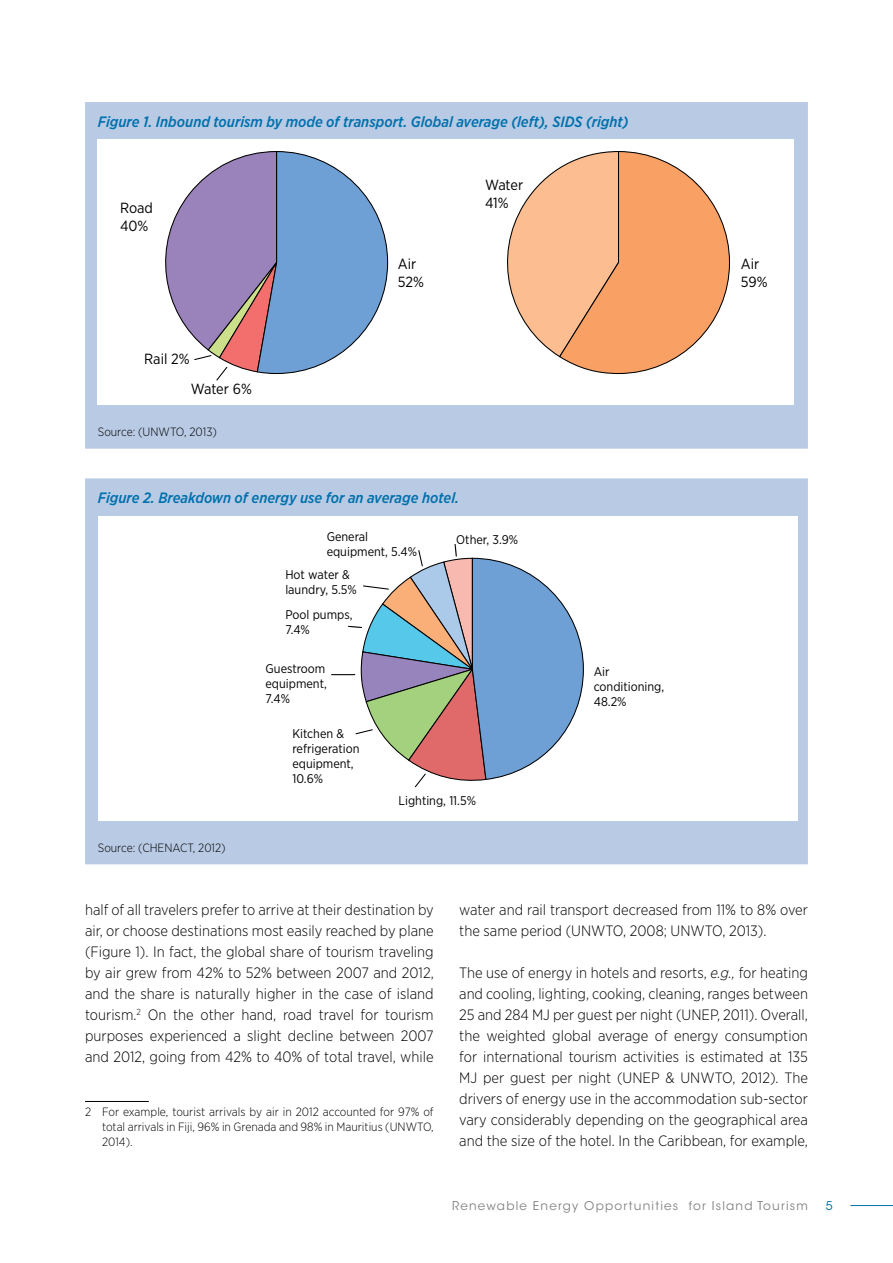
<style>
.page{position:relative;width:893px;height:1263px;background:#fff}
.page>*{position:absolute;margin:0;border:0;box-sizing:border-box;transform-origin:0 0}
.t1{font:300 15px/21px "Gotham Narrow";color:#000;text-align:justify}
.t2{font:italic 500 15px "Gotham Narrow";color:#0070ad}
.t3{font:14.7px/17.7px "Gotham Narrow";color:#000}
.t4{font:12.6px/15.1px "Gotham Narrow";color:#000}
.t5{font:300 12px/15px "Gotham Narrow";color:#000;text-align:justify}
.t6{font:12px "ITC Avant Garde Std";letter-spacing:.1em;color:#808285}
.t7{font:12px "ITC Avant Garde Std";color:#0070ad}
.s1{font-style:italic}
</style>
<div class="page">
<hr style="left:850px;top:1205px;width:43px;height:1px;background:#0070ad">
<hr style="left:85px;top:1101px;width:64px;height:1px;background:#000">
<div style="left:85px;top:102px;width:723px;height:347px;background:#b9cbe4"></div>
<div style="left:98px;top:140px;width:696px;height:265px;background:#fff"></div>
<svg style="left:507px;top:151px;width:223px;height:223px"></svg>
<svg style="left:165px;top:151px;width:224px;height:230px"></svg>
<div style="left:85px;top:478px;width:723px;height:386px;background:#b9cbe4"></div>
<div style="left:98px;top:516px;width:699px;height:305px;background:#fff"></div>
<svg style="left:331px;top:544px;width:253px;height:244px"></svg>
<p class="t2" style="left:98px;top:112px;width:532px">Figure 1. Inbound tourism by mode of transport. Global average (left), SIDS (right)</p>
<p class="t3" style="left:120px;top:199px;width:34px">Road<br>40%</p>
<p class="t3" style="left:144px;top:350px;width:47px">Rail 2%</p>
<p class="t3" style="left:191px;top:380px;width:63px">Water 6%</p>
<p class="t5" style="left:98px;top:424px;width:121px">Source: (UNWTO, 2013)</p>
<p class="t3" style="left:398px;top:255px;width:28px">Air<br>52%</p>
<p class="t2" style="left:98px;top:488px;width:363px">Figure 2. Breakdown of energy use for an average hotel.</p>
<p class="t3" style="left:485px;top:176px;width:40px">Water<br>41%</p>
<p class="t4" style="left:327px;top:528px;width:92px">General equipment, 5.4%</p>
<p class="t4" style="left:456px;top:532px;width:63px">Other, 3.9%</p>
<p class="t4" style="left:285px;top:567px;width:73px">Hot water &amp; laundry, 5.5%</p>
<p class="t4" style="left:285px;top:607px;width:69px">Pool pumps,<br>7.4%</p>
<p class="t4" style="left:265px;top:660px;width:63px;text-align:justify">Guestroom equipment, 7.4%</p>
<p class="t5" style="left:98px;top:839px;width:129px">Source: (CHENACT, 2012)</p>
<p class="t4" style="left:292px;top:725px;width:69px">Kitchen &amp; refrigeration equipment,<br>10.6%</p>
<p class="t4" style="left:399px;top:793px;width:79px">Lighting, 11.5%</p>
<p class="t4" style="left:594px;top:664px;width:72px">Air conditioning,<br>48.2%</p>
<p class="t3" style="left:741px;top:255px;width:28px">Air<br>59%</p>
<p class="t1" style="left:85px;top:899px;width:350px">half of all travelers prefer to arrive at their destination by air, or choose destinations most easily reached by plane (Figure 1). In fact, the global share of tourism traveling by air grew from 42% to 52% between 2007 and 2012, and the share is naturally higher in the case of island tourism.<sup>2</sup> On the other hand, road travel for tourism purposes experienced a slight decline between 2007 and 2012, going from 42% to 40% of total travel, while</p>
<p class="t5" style="left:102px;top:1104px;width:333px;text-indent:-17px">2 For example, tourist arrivals by air in 2012 accounted for 97% of total arrivals in Fiji, 96% in Grenada and 98% in Mauritius (UNWTO, 2014).</p>
<p class="t1" style="left:459px;top:899px;width:350px">water and rail transport decreased from 11% to 8% over the same period (UNWTO, 2008; UNWTO, 2013).</p>
<p class="t1" style="left:459px;top:962px;width:350px">The use of energy in hotels and resorts, <span class="s1">e.g.,</span> for heating and cooling, lighting, cooking, cleaning, ranges between 25 and 284 MJ per guest per night (UNEP, 2011). Overall, the weighted global average of energy consumption for international tourism activities is estimated at 135<br>MJ per guest per night (UNEP &amp; UNWTO, 2012). The drivers of energy use in the accommodation sub-sector vary considerably depending on the geographical area and the size of the hotel. In the Caribbean, for example,</p>
<p class="t6" style="left:452px;top:1198px;width:357px">Renewable Energy Opportunities for Island Tourism</p>
<p class="t7" style="left:826px;top:1198px;width:8px">5</p>
</div>
